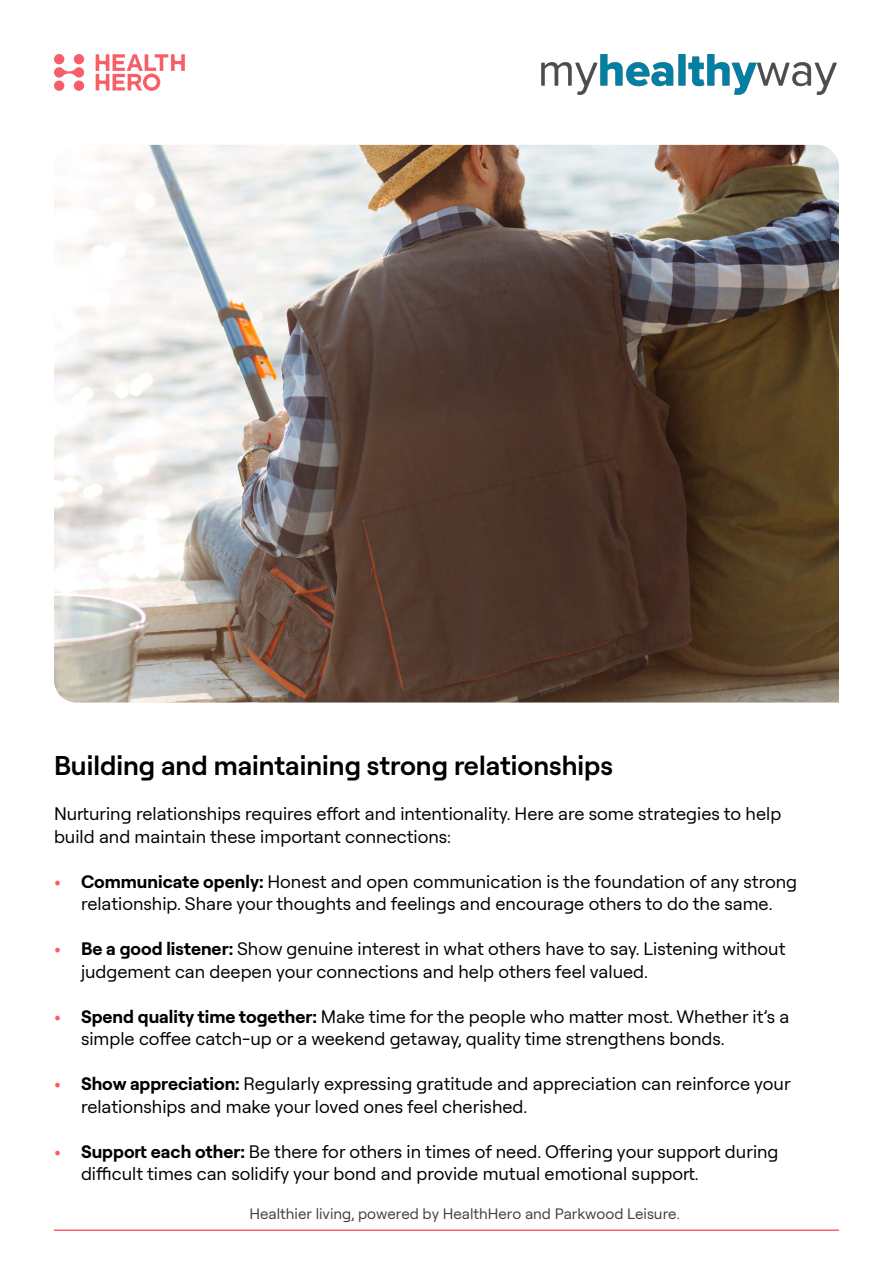
<style>
.page{position:relative;width:893px;height:1263px;background:#fff}
.page>*{position:absolute;margin:0;border:0;box-sizing:border-box;transform-origin:0 0}
.t1{font:600 27px "Roobert";color:#000}
.t2{font:18px/22.5px "Roobert";color:#000}
.t3{font:15px "Roobert";color:#404040}
.s1{font-weight:700;color:#f75e68}
.s2{font-weight:700}
</style>
<div class="page">
<svg style="left:54px;top:67px;width:30px;height:11px"></svg>
<div style="left:54px;top:54px;width:10px;height:10px;background:#f75e68;border-radius:50%"></div>
<div style="left:74px;top:54px;width:10px;height:10px;background:#f75e68;border-radius:50%"></div>
<div style="left:54px;top:81px;width:10px;height:10px;background:#f75e68;border-radius:50%"></div>
<div style="left:74px;top:81px;width:10px;height:10px;background:#f75e68;border-radius:50%"></div>
<svg style="left:96px;top:54px;width:89px;height:37px"></svg>
<hr style="left:54px;top:1229px;width:785px;height:2px;background:#f75e68">
<img style="left:54px;top:145px;width:785px;height:557px">
<img style="left:541px;top:54px;width:296px;height:40px">
<h1 class="t1" style="left:54px;top:746px;width:561px">Building and maintaining strong relationships</h1>
<p class="t2" style="left:54px;top:802px;width:729px">Nurturing relationships requires effort and intentionality. Here are some strategies to help build and maintain these important connections:</p>
<p class="t2" style="left:54px;top:869px;width:745px;text-align:center"><span class="s1">•</span> <span class="s2">Communicate openly:</span> Honest and open communication is the foundation of any strong relationship. Share your thoughts and feelings and encourage others to do the same.</p>
<p class="t2" style="left:81px;top:937px;width:706px;text-indent:-27px"><span class="s1">•</span> <span class="s2">Be a good listener:</span> Show genuine interest in what others have to say. Listening without judgement can deepen your connections and help others feel valued.</p>
<p class="t2" style="left:81px;top:1004px;width:710px;text-indent:-27px"><span class="s1">•</span> <span class="s2">Spend quality time together:</span> Make time for the people who matter most. Whether it’s a simple coffee catch-up or a weekend getaway, quality time strengthens bonds.</p>
<p class="t2" style="left:81px;top:1072px;width:711px;text-indent:-27px"><span class="s1">•</span> <span class="s2">Show appreciation:</span> Regularly expressing gratitude and appreciation can reinforce your relationships and make your loved ones feel cherished.</p>
<p class="t2" style="left:81px;top:1139px;width:699px;text-indent:-27px"><span class="s1">•</span> <span class="s2">Support each other:</span> Be there for others in times of need. Offering your support during difficult times can solidify your bond and provide mutual emotional support.</p>
<p class="t3" style="left:249px;top:1203px;width:432px">Healthier living, powered by HealthHero and Parkwood Leisure.</p>
</div>
